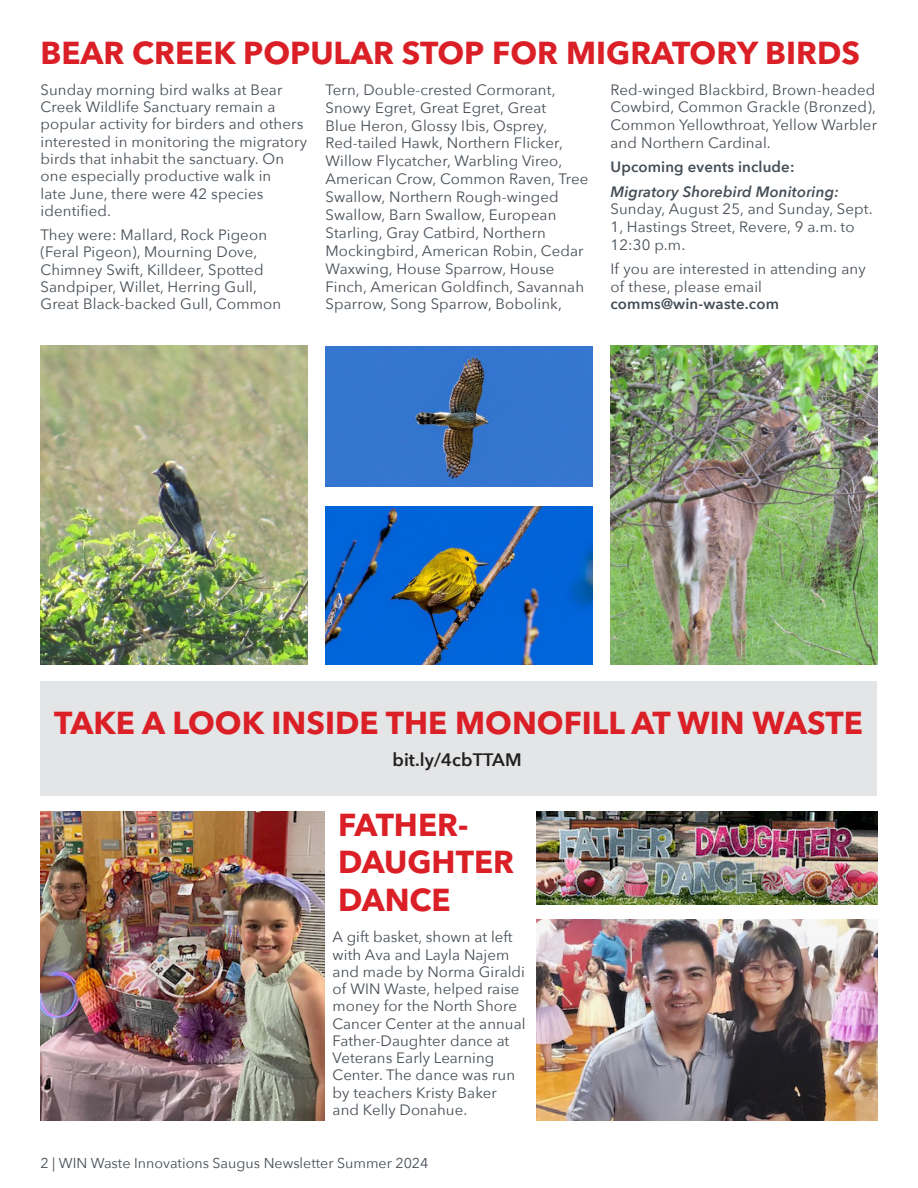
<style>
.page{position:relative;width:918px;height:1188px;background:#fff}
.page>*{position:absolute;margin:0;border:0;box-sizing:border-box;transform-origin:0 0}
.Wheelabrator_Headline{font:700 31.5px/37.8px "Avenir Next LT Pro";color:#da2026}
.Wheelabrator_Body_Copy{font:600 18px "Avenir Next";letter-spacing:.005em;color:#231f20}
.Wheelabrator_Body_Copy-2{font:15px/17.9px "Avenir Next";letter-spacing:.01em;color:#464e55}
.Wheelabrator_Body_Copy-3{font:600 15px "Avenir Next";letter-spacing:.01em;color:#464e55}
.Wheelabrator_Body_Copy-4{font:14.25px "Avenir Next";color:#464e55}
.s1{font-weight:600;font-style:italic}
.s2{font-weight:600}
</style>
<div class="page">
<img style="left:40px;top:345px;width:267px;height:319px">
<div style="left:40px;top:681px;width:838px;height:114px;background:#e4e5e7"></div>
<img style="left:326px;top:347px;width:267px;height:140px">
<img style="left:326px;top:506px;width:267px;height:158px">
<img style="left:610px;top:345px;width:268px;height:319px">
<img style="left:536px;top:812px;width:342px;height:93px">
<img style="left:40px;top:812px;width:284px;height:308px">
<img style="left:537px;top:920px;width:341px;height:200px">
<p class="Wheelabrator_Headline" style="left:40px;top:34px;width:821px">BEAR CREEK POPULAR STOP FOR MIGRATORY BIRDS</p>
<p class="Wheelabrator_Body_Copy-2" style="left:40px;top:80px;width:268px;line-height:17.4px">Sunday morning bird walks at Bear<br>Creek Wildlife Sanctuary remain a popular activity for birders and others interested in monitoring the migratory birds that inhabit the sanctuary. On one especially productive walk in<br>late June, there were 42 species identified.</p>
<p class="Wheelabrator_Body_Copy-2" style="left:40px;top:226px;width:242px;line-height:17.4px">They were: Mallard, Rock Pigeon (Feral Pigeon), Mourning Dove, Chimney Swift, Killdeer, Spotted Sandpiper, Willet, Herring Gull, Great Black-backed Gull, Common</p>
<p class="Wheelabrator_Body_Copy-2" style="left:326px;top:80px;width:264px">Tern, Double-crested Cormorant, Snowy Egret, Great Egret, Great<br>Blue Heron, Glossy Ibis, Osprey, Red-tailed Hawk, Northern Flicker, Willow Flycatcher, Warbling Vireo, American Crow, Common Raven, Tree Swallow, Northern Rough-winged Swallow, Barn Swallow, European Starling, Gray Catbird, Northern Mockingbird, American Robin, Cedar Waxwing, House Sparrow, House Finch, American Goldfinch, Savannah Sparrow, Song Sparrow, Bobolink,</p>
<p class="Wheelabrator_Body_Copy-2" style="left:610px;top:80px;width:268px;text-align:justify">Red-winged Blackbird, Brown-headed Cowbird, Common Grackle (Bronzed), Common Yellowthroat, Yellow Warbler and Northern Cardinal.</p>
<p class="Wheelabrator_Body_Copy-3" style="left:610px;top:154px;width:186px">Upcoming events include:</p>
<p class="Wheelabrator_Body_Copy-2" style="left:610px;top:182px;width:264px"><span class="s1">Migratory Shorebird Monitoring:<br></span>Sunday, August 25, and Sunday, Sept.<br>1, Hastings Street, Revere, 9 a.m. to<br>12:30 p.m.</p>
<p class="Wheelabrator_Body_Copy-2" style="left:610px;top:259px;width:257px">If you are interested in attending any of these, please email <span class="s2">comms@win-waste.com</span></p>
<p class="Wheelabrator_Headline" style="left:54px;top:704px;width:810px">TAKE A LOOK INSIDE THE MONOFILL AT WIN WASTE</p>
<p class="Wheelabrator_Body_Copy" style="left:392px;top:744px;width:131px">bit.ly/4cbTTAM</p>
<p class="Wheelabrator_Headline" style="left:338px;top:805px;width:177px">FATHER-<br>DAUGHTER<br>DANCE</p>
<p class="Wheelabrator_Body_Copy-2" style="left:333px;top:928px;width:194px;line-height:17.2px">A gift basket, shown at left with Ava and Layla Najem and made by Norma Giraldi of WIN Waste, helped raise money for the North Shore<br>Cancer Center at the annual<br>Father-Daughter dance at<br>Veterans Early Learning<br>Center. The dance was run by teachers Kristy Baker and Kelly Donahue.</p>
<p class="Wheelabrator_Body_Copy-4" style="left:40px;top:1151px;width:389px">2 | WIN Waste Innovations Saugus Newsletter Summer 2024</p>
</div>
